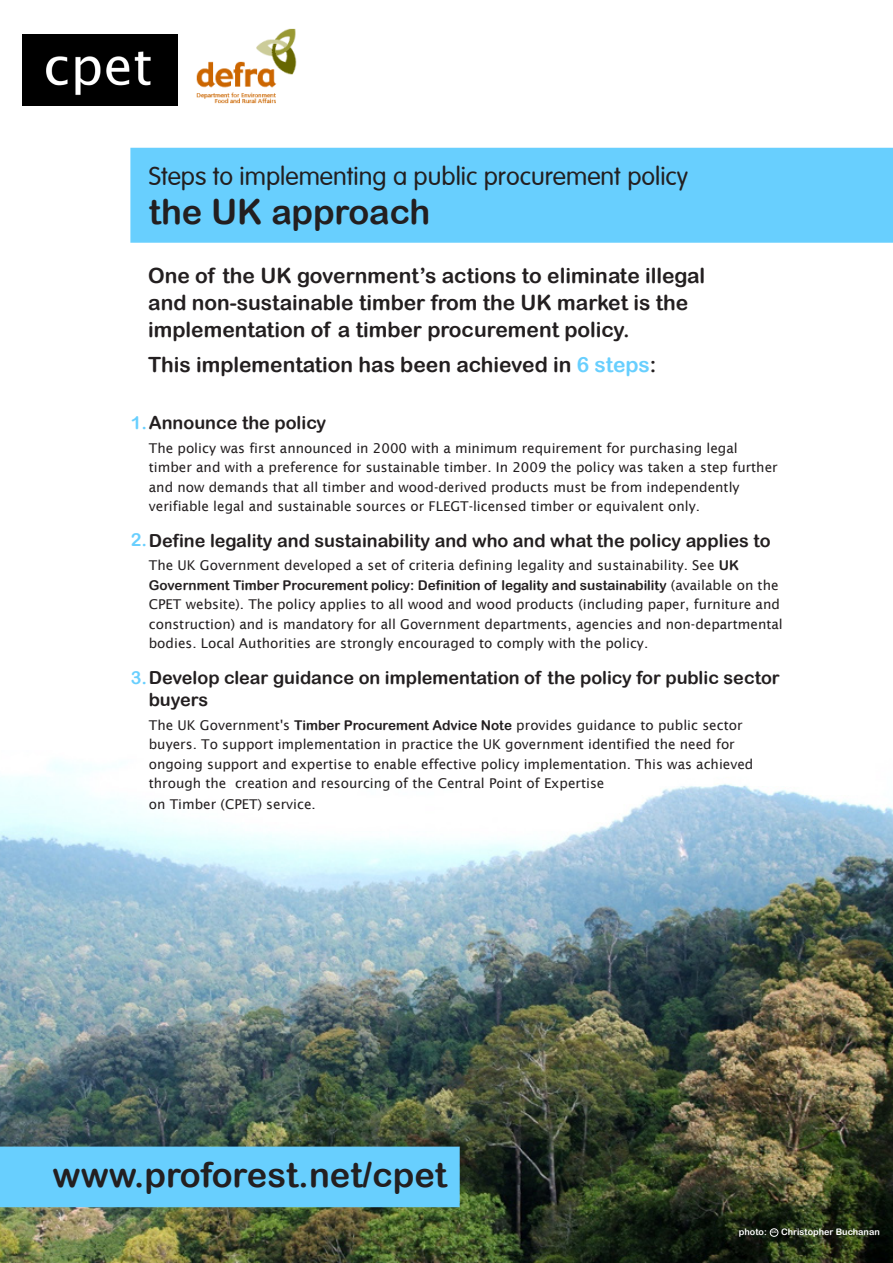
<style>
.page{position:relative;width:893px;height:1263px;background:#fff}
.page>*{position:absolute;margin:0;border:0;box-sizing:border-box;transform-origin:0 0}
.t1{font:34.5px "Arial Rounded MT Bold";color:#231f20}
.t2{font:300 25.5px "VAG Rounded";color:#231f20}
.t3{font:21px/27px "Arial Rounded MT Bold";color:#231f20}
.t4{font:18px/22.5px "Arial Rounded MT Bold";color:#231f20}
.t5{font:13.5px/19.5px "Lucida Sans";color:#231f20}
.t6{font:9px "Arial Rounded MT Bold";color:#fff}
.s1{color:#68cffe}
.s2{font-family:"Arial Rounded MT Bold"}
</style>
<div class="page">
<img style="left:0;top:761px;width:893px;height:502px">
<div style="left:770px;top:1228px;width:8px;height:8px;border:1px solid #fff;border-radius:50%"></div>
<img style="left:23px;top:34px;width:154px;height:71px">
<img style="left:196px;top:28px;width:101px;height:76px">
<div style="left:131px;top:148px;width:761px;height:94px;background:#68cffe"></div>
<div style="left:130px;top:148px;width:763px;height:95px;border:2px solid #68cffe"></div>
<div style="left:1px;top:1147px;width:458px;height:59px;background:#68cffe"></div>
<div style="left:0;top:1146px;width:460px;height:61px;border:2px solid #68cffe"></div>
<p class="t2" style="left:149px;top:161px;width:541px">Steps to implementing a public procurement policy</p>
<p class="t1" style="left:149px;top:191px;width:283px">the UK approach</p>
<p class="t3" style="left:148px;top:261px;width:558px">One of the UK government’s actions to eliminate illegal and non-sustainable timber from the UK market is the implementation of a timber procurement policy.</p>
<p class="t3" style="left:148px;top:351px;width:510px">This implementation has been achieved in <span class="s1">6 steps</span>:</p>
<p class="t4" style="left:131px;top:411px;width:197px"><span class="s1">1.</span>Announce the policy</p>
<p class="t5" style="left:149px;top:438px;width:630px">The policy was first announced in 2000 with a minimum requirement for purchasing legal timber and with a preference for sustainable timber. In 2009 the policy was taken a step further and now demands that all timber and wood-derived products must be from independently verifiable legal and sustainable sources or FLEGT-licensed timber or equivalent only.</p>
<p class="t4" style="left:131px;top:529px;width:641px"><span class="s1">2.</span>Define legality and sustainability and who and what the policy applies to</p>
<p class="t5" style="left:149px;top:556px;width:635px">The UK Government developed a set of criteria defining legality and sustainability. See <span class="s2">UK Government Timber Procurement policy: Definition of legality and sustainability</span> (available on the CPET website). The policy applies to all wood and wood products (including paper, furniture and construction) and is mandatory for all Government departments, agencies and non-departmental bodies. Local Authorities are strongly encouraged to comply with the policy.</p>
<p class="t4" style="left:149px;top:666px;width:632px;text-indent:-18px"><span class="s1">3.</span>Develop clear guidance on implementation of the policy for public sector buyers</p>
<p class="t5" style="left:149px;top:715px;width:606px">The UK Government's <span class="s2">Timber Procurement Advice Note</span> provides guidance to public sector buyers. To support implementation in practice the UK government identified the need for ongoing support and expertise to enable effective policy implementation. This was achieved through the creation and resourcing of the Central Point of Expertise</p>
<p class="t5" style="left:149px;top:794px;width:168px">on Timber (CPET) service.</p>
<p class="t1" style="left:53px;top:1155px;width:396px">www.proforest.net/cpet</p>
<p class="t6" style="left:739px;top:1226px;width:142px">photo: <sup>cc</sup> Christopher Buchanan</p>
</div>
